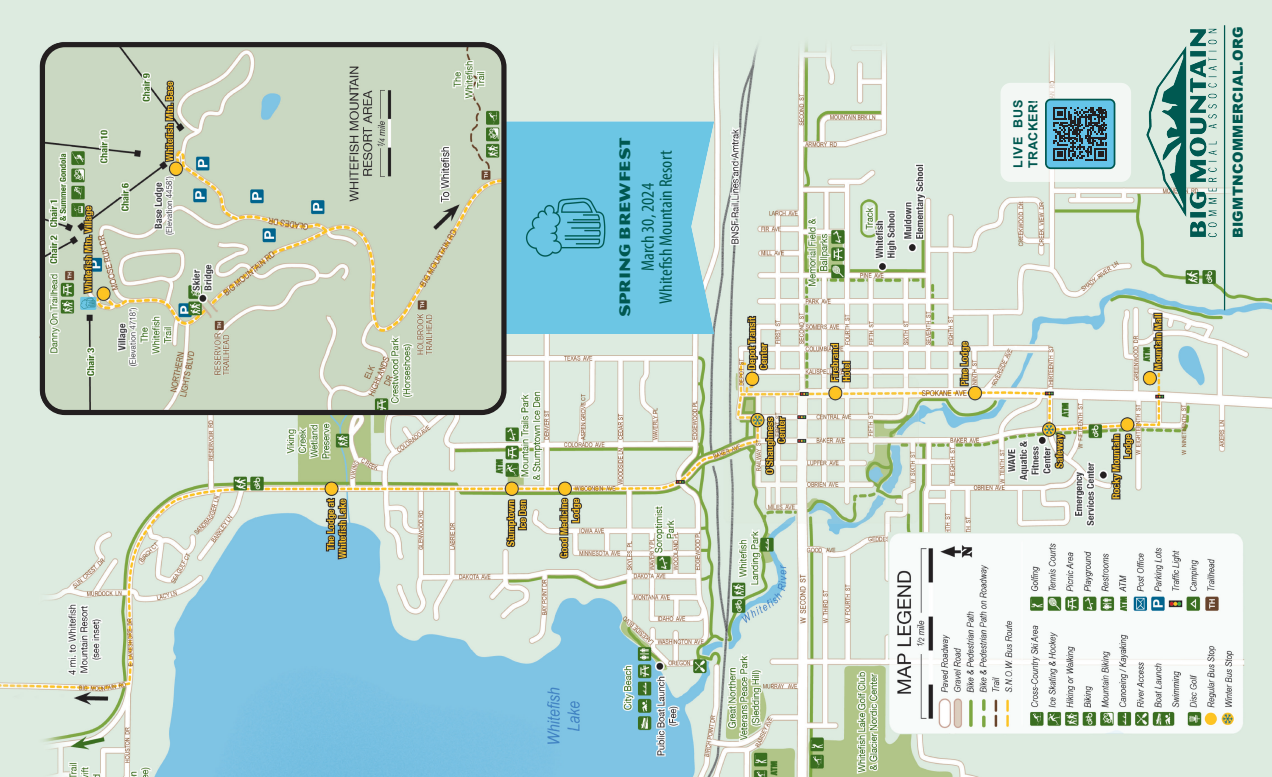
<style>
.page{position:relative;width:1272px;height:777px;background:#fff}
.page>*{position:absolute;margin:0;border:0;box-sizing:border-box;transform-origin:0 0}
.t1{font:18px "Myriad Variable Concept";color:#005850}
.t2{font:16.25px "Magnesium MVB";color:#005850}
.t3{font:900 13.88px "Arial";letter-spacing:.025em;color:#005850}
.t4{font:700 12.5px "Arial";letter-spacing:.035em;color:#005850}
</style>
<div class="page">
<img style="left:0;top:0;width:1271px;height:776px">
<img style="left:480px;top:98px;width:260px;height:268px">
<img style="left:524px;top:195px;width:109px;height:66px">
<div style="left:40px;top:42px;width:466px;height:373px;border:5px solid #231f20;border-radius:22px"></div>
<img style="left:80px;top:297px;width:16px;height:13px">
<div style="left:1000px;top:83px;width:130px;height:99px;background:#f3f7f4;border-radius:10px"></div>
<div style="left:1045px;top:99px;width:69px;height:69px;background:#65c4e9;border-radius:5px"></div>
<svg style="left:1053px;top:107px;width:53px;height:54px"></svg>
<div style="left:1044px;top:99px;width:71px;height:70px;border:2px solid #005850;border-radius:5px"></div>
<img style="left:1136px;top:20px;width:90px;height:225px">
<hr style="left:1223px;top:25px;width:1px;height:285px;background:#005850">
<p class="t2" style="left:614px;top:317px;width:181px;rotate:-90deg">SPRING BREWFEST</p>
<p class="t1" style="left:655px;top:304px;width:155px;rotate:-90deg">Whitefish Mountain Resort</p>
<p class="t1" style="left:637px;top:271px;width:89px;rotate:-90deg">March 30, 2024</p>
<p class="t4" style="left:1009px;top:168px;width:70px;rotate:-90deg">LIVE BUS</p>
<p class="t4" style="left:1024px;top:168px;width:70px;rotate:-90deg">TRACKER!</p>
<p class="t3" style="left:1227px;top:238px;width:213px;rotate:-90deg">BIGMTNCOMMERCIAL.ORG</p>
</div>
